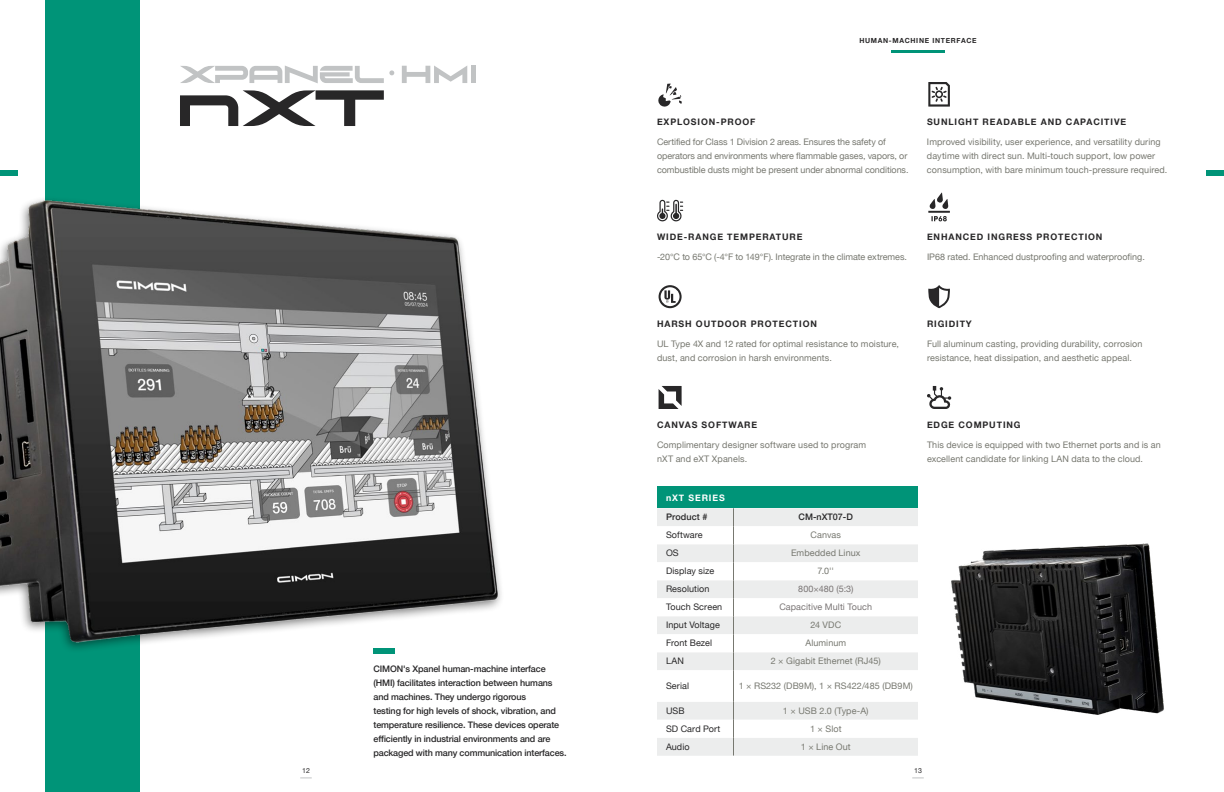
<style>
.page{position:relative;width:1224px;height:792px;background:#fff}
.page>*{position:absolute;margin:0;border:0;box-sizing:border-box;transform-origin:0 0}
.t1{font:9px/14px "Helvetica Neue";letter-spacing:.01em;color:#777870}
.t2{font:500 9px/14px "Helvetica Neue";letter-spacing:-.015em;color:#282728}
.t3{font:9px/14px "Helvetica Neue";letter-spacing:-.01em;color:#777870}
.t4{font:700 9px "Helvetica Neue";letter-spacing:.1em;color:#282728}
.t5{font:9px "Helvetica Neue";letter-spacing:.01em;color:#282728}
.t6{font:9px "Helvetica Neue";letter-spacing:.01em;color:#7a7575}
.t7{font:700 9px "Helvetica Neue";letter-spacing:.1em;color:#fff}
.t8{font:500 9px "Helvetica Neue";letter-spacing:.015em;color:#282728}
.t9{font:700 7px "Helvetica Neue";letter-spacing:.1em;color:#282728}
.t10{font:7px "Helvetica Neue";color:#282728}
</style>
<div class="page">
<hr style="left:891px;top:50px;width:54px;height:2px;background:#009478">
<div style="left:1206px;top:170px;width:18px;height:6px;background:#009478"></div>
<div style="left:45px;top:0;width:94px;height:792px;background:#009478"></div>
<svg style="left:912px;top:777px;width:12px;height:1px"></svg>
<svg style="left:300px;top:777px;width:12px;height:1px"></svg>
<div style="left:657px;top:487px;width:261px;height:21px;background:#009478"></div>
<div style="left:657px;top:508px;width:261px;height:248px;background:#eceded"></div>
<svg style="left:657px;top:526px;width:261px;height:212px"></svg>
<svg style="left:733px;top:508px;width:1px;height:162px"></svg>
<hr style="left:733px;top:670px;width:1px;height:32px;background:#777870">
<svg style="left:733px;top:702px;width:1px;height:54px"></svg>
<div style="left:471px;top:66px;width:5px;height:17px;background:#c1c3c4"></div>
<svg style="left:402px;top:66px;width:65px;height:17px"></svg>
<svg style="left:180px;top:66px;width:214px;height:17px"></svg>
<svg style="left:180px;top:90px;width:204px;height:36px"></svg>
<svg style="left:659px;top:386px;width:23px;height:23px"></svg>
<svg style="left:659px;top:285px;width:23px;height:23px"></svg>
<svg style="left:928px;top:82px;width:22px;height:25px"></svg>
<svg style="left:928px;top:193px;width:22px;height:28px"></svg>
<svg style="left:658px;top:84px;width:24px;height:23px"></svg>
<svg style="left:657px;top:199px;width:26px;height:23px"></svg>
<svg style="left:928px;top:285px;width:22px;height:23px"></svg>
<svg style="left:927px;top:386px;width:24px;height:23px"></svg>
<img style="left:0;top:170px;width:501px;height:503px">
<img style="left:951px;top:543px;width:213px;height:172px">
<p class="t9" style="left:859px;top:35px;width:119px">HUMAN-MACHINE INTERFACE</p>
<p class="t4" style="left:657px;top:115px;width:100px">EXPLOSION-PROOF</p>
<p class="t3" style="left:657px;top:136px;width:253px">Certified for Class 1 Division 2 areas. Ensures the safety of operators and environments where flammable gases, vapors, or combustible dusts might be present under abnormal conditions.</p>
<p class="t4" style="left:927px;top:115px;width:201px">SUNLIGHT READABLE AND CAPACITIVE</p>
<p class="t1" style="left:927px;top:136px;width:242px">Improved visibility, user experience, and versatility during daytime with direct sun. Multi-touch support, low power consumption, with bare minimum touch-pressure required.</p>
<p class="t4" style="left:657px;top:230px;width:147px">WIDE-RANGE TEMPERATURE</p>
<p class="t1" style="left:657px;top:250px;width:252px">-20°C to 65°C (-4°F to 149°F). Integrate in the climate extremes.</p>
<p class="t4" style="left:927px;top:230px;width:177px">ENHANCED INGRESS PROTECTION</p>
<p class="t1" style="left:927px;top:250px;width:219px">IP68 rated. Enhanced dustproofing and waterproofing.</p>
<p class="t4" style="left:657px;top:317px;width:161px">HARSH OUTDOOR PROTECTION</p>
<p class="t1" style="left:657px;top:337px;width:244px">UL Type 4X and 12 rated for optimal resistance to moisture, dust, and corrosion in harsh environments.</p>
<p class="t4" style="left:927px;top:317px;width:46px">RIGIDITY</p>
<p class="t1" style="left:927px;top:337px;width:217px">Full aluminum casting, providing durability, corrosion resistance, heat dissipation, and aesthetic appeal.</p>
<p class="t4" style="left:657px;top:418px;width:102px">CANVAS SOFTWARE</p>
<p class="t4" style="left:927px;top:418px;width:95px">EDGE COMPUTING</p>
<p class="t2" style="left:374px;top:661px;width:195px">CIMON's Xpanel human-machine interface (HMI) facilitates interaction between humans and machines. They undergo rigorous<br>testing for high levels of shock, vibration, and temperature resilience. These devices operate efficiently in industrial environments and are packaged with many communication interfaces.</p>
<p class="t1" style="left:657px;top:438px;width:211px">Complimentary designer software used to program nXT and eXT Xpanels.</p>
<p class="t7" style="left:666px;top:491px;width:60px">nXT SERIES</p>
<p class="t8" style="left:666px;top:510px;width:43px">Product #</p>
<p class="t2" style="left:799px;top:510px;width:56px">CM-nXT07-D</p>
<p class="t5" style="left:666px;top:529px;width:38px">Software</p>
<p class="t1" style="left:811px;top:529px;width:32px">Canvas</p>
<p class="t5" style="left:666px;top:547px;width:14px">OS</p>
<p class="t1" style="left:791px;top:547px;width:71px">Embedded Linux</p>
<p class="t5" style="left:666px;top:565px;width:50px">Display size</p>
<p class="t1" style="left:818px;top:565px;width:18px">7.0''</p>
<p class="t5" style="left:666px;top:583px;width:45px">Resolution</p>
<p class="t6" style="left:798px;top:583px;width:57px">800×480 (5:3)</p>
<p class="t5" style="left:666px;top:601px;width:58px">Touch Screen</p>
<p class="t6" style="left:779px;top:601px;width:94px">Capacitive Multi Touch</p>
<p class="t5" style="left:666px;top:619px;width:55px">Input Voltage</p>
<p class="t1" style="left:810px;top:619px;width:32px">24 VDC</p>
<p class="t5" style="left:666px;top:637px;width:48px">Front Bezel</p>
<p class="t1" style="left:805px;top:637px;width:42px">Aluminum</p>
<p class="t5" style="left:666px;top:655px;width:19px">LAN</p>
<p class="t1" style="left:771px;top:655px;width:112px">2 × Gigabit Ethernet (RJ45)</p>
<p class="t5" style="left:666px;top:680px;width:25px">Serial</p>
<p class="t1" style="left:739px;top:680px;width:176px">1 × RS232 (DB9M), 1 × RS422/485 (DB9M)</p>
<p class="t5" style="left:666px;top:704px;width:20px">USB</p>
<p class="t1" style="left:783px;top:704px;width:87px">1 × USB 2.0 (Type-A)</p>
<p class="t5" style="left:666px;top:722px;width:56px">SD Card Port</p>
<p class="t1" style="left:810px;top:722px;width:33px">1 × Slot</p>
<p class="t5" style="left:666px;top:740px;width:25px">Audio</p>
<p class="t1" style="left:801px;top:740px;width:51px">1 × Line Out</p>
<p class="t1" style="left:927px;top:438px;width:235px">This device is equipped with two Ethernet ports and is an excellent candidate for linking LAN data to the cloud.</p>
<p class="t10" style="left:302px;top:766px;width:9px">12</p>
<p class="t10" style="left:914px;top:766px;width:9px">13</p>
</div>
